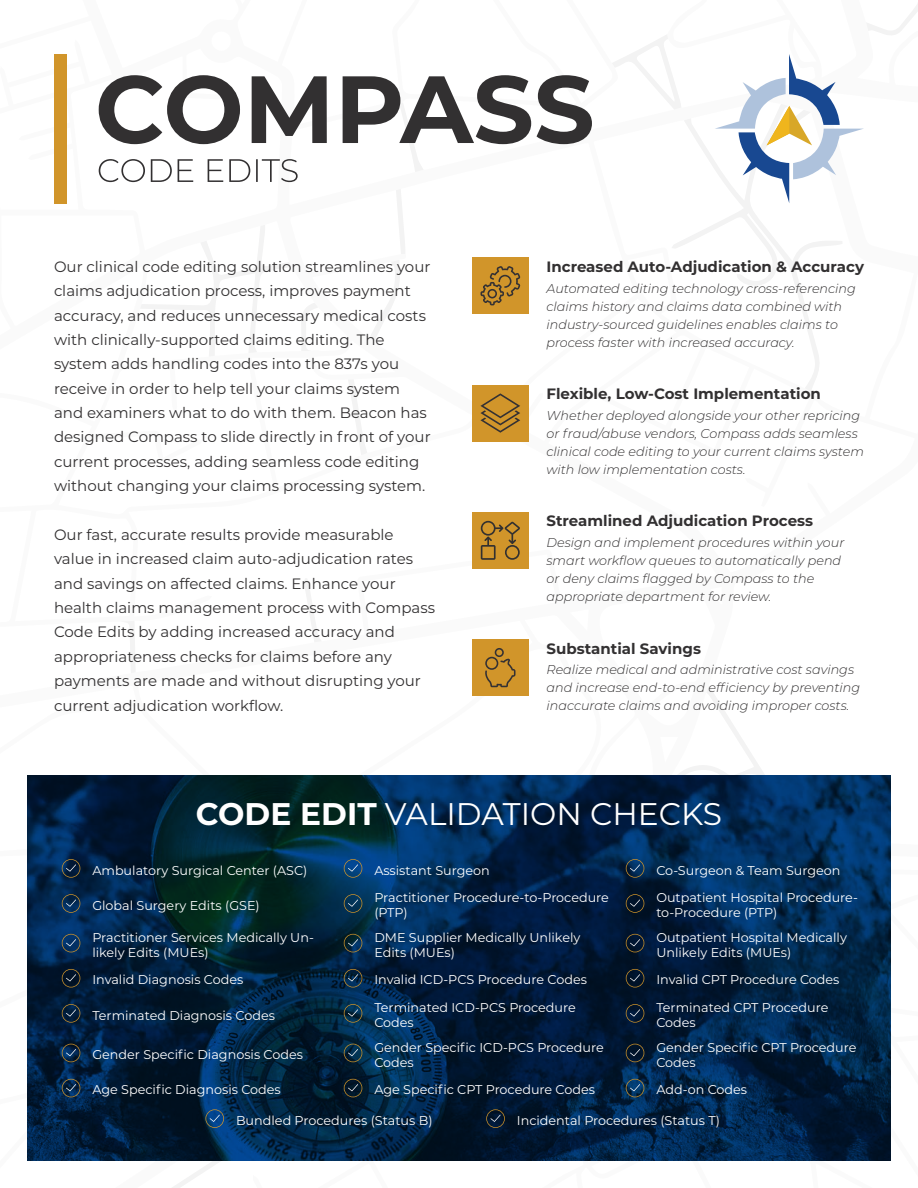
<style>
.page{position:relative;width:918px;height:1188px;background:#fff}
.page>*{position:absolute;margin:0;border:0;box-sizing:border-box;transform-origin:0 0}
.t1{font:31.35px "Montserrat";color:#fff}
.t2{font:15px/24.3px "Montserrat";color:#323031}
.t3{font:700 15px "Montserrat";color:#323031}
.t4{font:12.75px/15.3px "Montserrat";color:#fff}
.t5{font:italic 300 12.75px/18px "Montserrat";color:#323031}
.s1{font-weight:700}
</style>
<div class="page">
<svg style="left:867px;top:4px;width:51px;height:31px"></svg>
<svg style="left:672px;top:119px;width:170px;height:272px"></svg>
<svg style="left:678px;top:687px;width:86px;height:88px"></svg>
<svg style="left:141px;top:225px;width:150px;height:131px"></svg>
<svg style="left:612px;top:35px;width:69px;height:74px"></svg>
<svg style="left:370px;top:260px;width:30px;height:81px"></svg>
<svg style="left:348px;top:380px;width:19px;height:75px"></svg>
<svg style="left:304px;top:579px;width:17px;height:63px"></svg>
<svg style="left:396px;top:190px;width:9px;height:64px"></svg>
<svg style="left:301px;top:303px;width:16px;height:48px"></svg>
<svg style="left:127px;top:621px;width:8px;height:52px"></svg>
<svg style="left:27px;top:775px;width:864px;height:386px;background:#002446"></svg>
<svg style="left:99px;top:75px;width:493px;height:107px"></svg>
<div style="left:54px;top:54px;width:13px;height:149px;background:#d1952a"></div>
<svg style="left:62px;top:859px;width:18px;height:19px"></svg>
<svg style="left:344px;top:859px;width:18px;height:19px"></svg>
<svg style="left:626px;top:859px;width:18px;height:19px"></svg>
<svg style="left:62px;top:894px;width:18px;height:19px"></svg>
<svg style="left:344px;top:894px;width:18px;height:19px"></svg>
<svg style="left:626px;top:894px;width:18px;height:19px"></svg>
<svg style="left:62px;top:934px;width:18px;height:18px"></svg>
<svg style="left:626px;top:934px;width:18px;height:18px"></svg>
<svg style="left:62px;top:969px;width:18px;height:19px"></svg>
<svg style="left:626px;top:969px;width:18px;height:19px"></svg>
<svg style="left:62px;top:1004px;width:18px;height:19px"></svg>
<svg style="left:626px;top:1004px;width:18px;height:19px"></svg>
<svg style="left:62px;top:1044px;width:18px;height:18px"></svg>
<svg style="left:626px;top:1044px;width:18px;height:18px"></svg>
<svg style="left:62px;top:1079px;width:18px;height:18px"></svg>
<svg style="left:626px;top:1079px;width:18px;height:18px"></svg>
<svg style="left:130px;top:929px;width:419px;height:259px;background:#1b3650"></svg>
<svg style="left:715px;top:54px;width:149px;height:149px"></svg>
<div style="left:472px;top:385px;width:57px;height:56px;background:#d1952a"></div>
<div style="left:472px;top:512px;width:57px;height:57px;background:#d1952a"></div>
<div style="left:472px;top:639px;width:57px;height:57px;background:#d1952a"></div>
<svg style="left:485px;top:648px;width:31px;height:39px"></svg>
<svg style="left:480px;top:393px;width:40px;height:40px"></svg>
<svg style="left:481px;top:521px;width:39px;height:39px"></svg>
<div style="left:472px;top:257px;width:57px;height:57px;background:#d1952a"></div>
<svg style="left:481px;top:266px;width:39px;height:39px"></svg>
<p class="t2" style="left:54px;top:254px;width:378px">Our clinical code editing solution streamlines your claims adjudication process, improves payment accuracy, and reduces unnecessary medical costs with clinically-supported claims editing. The system adds handling codes into the 837s you receive in order to help tell your claims system and examiners what to do with them. Beacon has designed Compass to slide directly in front of your current processes, adding seamless code editing without changing your claims processing system.</p>
<p class="t2" style="left:54px;top:522px;width:383px">Our fast, accurate results provide measurable value in increased claim auto-adjudication rates and savings on affected claims. Enhance your health claims management process with Compass Code Edits by adding increased accuracy and appropriateness checks for claims before any payments are made and without disrupting your current adjudication workflow.</p>
<p class="t3" style="left:547px;top:256px;width:319px">Increased Auto-Adjudication &amp; Accuracy</p>
<p class="t5" style="left:547px;top:279px;width:311px">Automated editing technology cross-referencing claims history and claims data combined with industry-sourced guidelines enables claims to process faster with increased accuracy.</p>
<p class="t3" style="left:547px;top:383px;width:276px">Flexible, Low-Cost Implementation</p>
<p class="t5" style="left:547px;top:406px;width:319px">Whether deployed alongside your other repricing or fraud/abuse vendors, Compass adds seamless clinical code editing to your current claims system with low implementation costs.</p>
<p class="t3" style="left:547px;top:510px;width:268px">Streamlined Adjudication Process</p>
<p class="t5" style="left:547px;top:533px;width:299px">Design and implement procedures within your smart workflow queues to automatically pend or deny claims flagged by Compass to the appropriate department for review.</p>
<p class="t3" style="left:547px;top:638px;width:156px">Substantial Savings</p>
<p class="t5" style="left:547px;top:660px;width:315px">Realize medical and administrative cost savings and increase end-to-end efficiency by preventing inaccurate claims and avoiding improper costs.</p>
<p class="t1" style="left:196px;top:792px;width:528px"><span class="s1">CODE EDIT</span> VALIDATION CHECKS</p>
<p class="t4" style="left:92px;top:862px;width:217px">Ambulatory Surgical Center (ASC)</p>
<p class="t4" style="left:374px;top:862px;width:117px">Assistant Surgeon</p>
<p class="t4" style="left:656px;top:862px;width:186px">Co-Surgeon &amp; Team Surgeon</p>
<p class="t4" style="left:92px;top:897px;width:169px">Global Surgery Edits (GSE)</p>
<p class="t4" style="left:374px;top:889px;width:236px">Practitioner Procedure-to-Procedure (PTP)</p>
<p class="t4" style="left:656px;top:889px;width:203px">Outpatient Hospital Procedure&shy;to-Procedure (PTP)</p>
<p class="t4" style="left:92px;top:929px;width:223px">Practitioner Services Medically Un&shy;likely Edits (MUEs)</p>
<p class="t4" style="left:374px;top:929px;width:208px">DME Supplier Medically Unlikely<br>Edits (MUEs)</p>
<p class="t4" style="left:656px;top:929px;width:192px">Outpatient Hospital Medically<br>Unlikely Edits (MUEs)</p>
<p class="t4" style="left:92px;top:972px;width:153px">Invalid Diagnosis Codes</p>
<p class="t4" style="left:374px;top:972px;width:214px">Invalid ICD-PCS Procedure Codes</p>
<p class="t4" style="left:656px;top:972px;width:185px">Invalid CPT Procedure Codes</p>
<p class="t4" style="left:92px;top:1007px;width:184px">Terminated Diagnosis Codes</p>
<p class="t4" style="left:374px;top:999px;width:203px">Terminated ICD-PCS Procedure<br>Codes</p>
<p class="t4" style="left:656px;top:999px;width:174px">Terminated CPT Procedure<br>Codes</p>
<p class="t4" style="left:92px;top:1047px;width:212px">Gender Specific Diagnosis Codes</p>
<p class="t4" style="left:374px;top:1039px;width:231px">Gender Specific ICD-PCS Procedure<br>Codes</p>
<p class="t4" style="left:656px;top:1039px;width:202px">Gender Specific CPT Procedure<br>Codes</p>
<p class="t4" style="left:92px;top:1082px;width:190px">Age Specific Diagnosis Codes</p>
<p class="t4" style="left:374px;top:1082px;width:222px">Age Specific CPT Procedure Codes</p>
<p class="t4" style="left:656px;top:1082px;width:92px">Add-on Codes</p>
<p class="t4" style="left:236px;top:1112px;width:198px">Bundled Procedures (Status B)</p>
<p class="t4" style="left:517px;top:1112px;width:205px">Incidental Procedures (Status T)</p>
</div>
